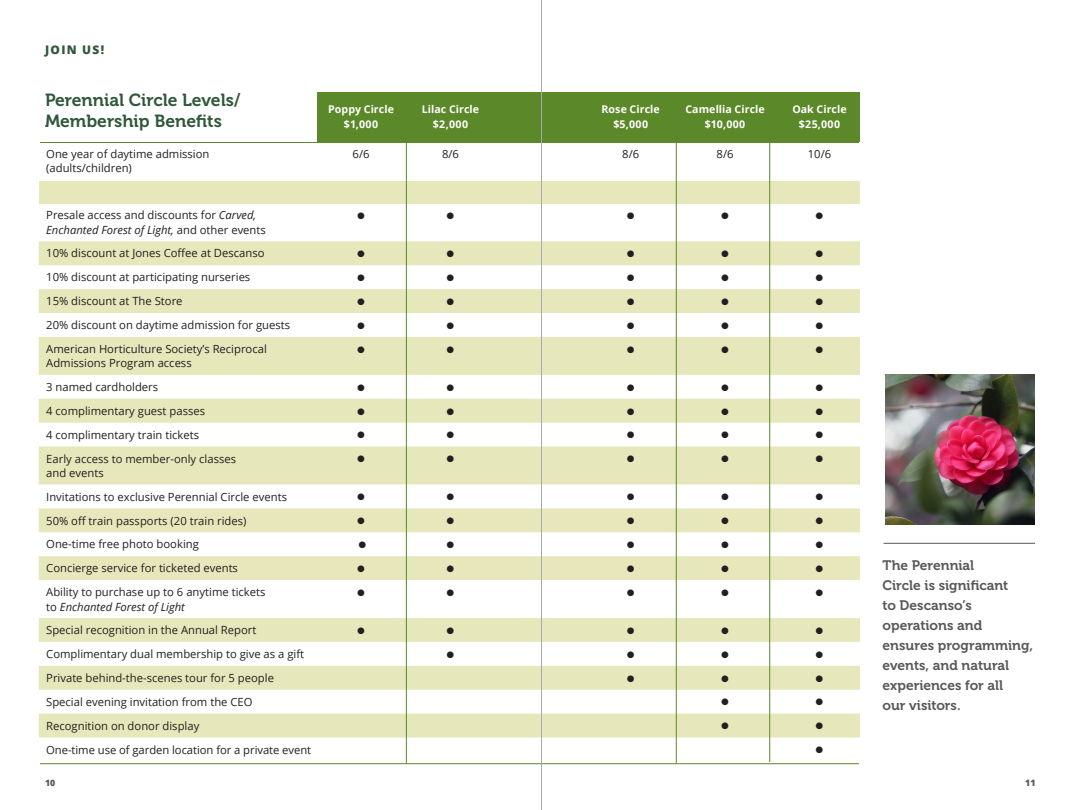
<style>
.page{position:relative;width:1080px;height:810px;background:#fff}
.page>*{position:absolute;margin:0;border:0;box-sizing:border-box;transform-origin:0 0}
.t1{font:17.5px/21.2px "Museo 700";color:#2f5739}
.t2{font:13.75px/20px "Museo 700";color:#57585a}
.t3{font:800 11.88px "Open Sans";letter-spacing:.115em;color:#2f5739}
.t4{font:11.25px/14.4px "Open Sans";color:#231f20}
.t5{font:700 11.25px "Proxima Nova";color:#231f20}
.t6{font:700 10.62px/15px "Open Sans";letter-spacing:.01em;color:#fff;text-align:center}
.t7{font:800 8.75px "Open Sans";color:#57585a}
.s1{font-style:italic}
</style>
<div class="page">
<div style="left:317px;top:92px;width:542px;height:50px;background:#5b8828"></div>
<svg style="left:39px;top:241px;width:821px;height:497px;fill:#e6e8bb"></svg>
<div style="left:39px;top:182px;width:827px;height:22px;background:#e6e8bb"></div>
<hr style="left:40px;top:142px;width:819px;height:1px;background:#5b8828">
<hr style="left:40px;top:764px;width:819px;height:1px;background:#5b8828">
<hr style="left:884px;top:543px;width:151px;height:1px;background:#57585a">
<hr style="left:541px;top:0;width:1px;height:810px;background:#a8a9ad">
<hr style="left:406px;top:142px;width:1px;height:621px;background:#5b8828">
<hr style="left:676px;top:142px;width:1px;height:621px;background:#5b8828">
<hr style="left:770px;top:142px;width:1px;height:620px;background:#5b8828">
<div style="left:860px;top:84px;width:6px;height:679px;background:#fff"></div>
<img style="left:885px;top:375px;width:150px;height:150px">
<p class="t3" style="left:45px;top:41px;width:61px">JOIN US!</p>
<p class="t1" style="left:45px;top:89px;width:197px">Perennial Circle Levels/<br>Membership Benefits</p>
<p class="t6" style="left:328px;top:101px;width:67px">Poppy Circle $1,000</p>
<p class="t6" style="left:422px;top:101px;width:59px">Lilac Circle $2,000</p>
<p class="t6" style="left:602px;top:101px;width:60px">Rose Circle $5,000</p>
<p class="t6" style="left:685px;top:101px;width:81px">Camellia Circle $10,000</p>
<p class="t6" style="left:792px;top:101px;width:56px">Oak Circle $25,000</p>
<p class="t4" style="left:46px;top:146px;width:165px">One year of daytime admission (adults/children)</p>
<p class="t4" style="left:353px;top:146px;width:18px">6/6</p>
<p class="t4" style="left:442px;top:146px;width:18px">8/6</p>
<p class="t4" style="left:622px;top:146px;width:18px">8/6</p>
<p class="t4" style="left:717px;top:146px;width:18px">8/6</p>
<p class="t4" style="left:808px;top:146px;width:25px">10/6</p>
<p class="t4" style="left:46px;top:208px;width:221px">Presale access and discounts for <span class="s1">Carved,<br>Enchanted Forest of Light,</span> and other events</p>
<p class="t5" style="left:357px;top:207px;width:9px">●</p>
<p class="t5" style="left:447px;top:207px;width:9px">●</p>
<p class="t5" style="left:627px;top:207px;width:9px">●</p>
<p class="t5" style="left:721px;top:207px;width:9px">●</p>
<p class="t5" style="left:816px;top:207px;width:9px">●</p>
<p class="t4" style="left:46px;top:246px;width:220px">10% discount at Jones Coffee at Descanso</p>
<p class="t5" style="left:357px;top:245px;width:9px">●</p>
<p class="t5" style="left:447px;top:245px;width:9px">●</p>
<p class="t5" style="left:627px;top:245px;width:9px">●</p>
<p class="t5" style="left:721px;top:245px;width:9px">●</p>
<p class="t5" style="left:816px;top:245px;width:9px">●</p>
<p class="t4" style="left:46px;top:270px;width:206px">10% discount at participating nurseries</p>
<p class="t5" style="left:357px;top:269px;width:9px">●</p>
<p class="t5" style="left:447px;top:269px;width:9px">●</p>
<p class="t5" style="left:627px;top:269px;width:9px">●</p>
<p class="t5" style="left:721px;top:269px;width:9px">●</p>
<p class="t5" style="left:816px;top:269px;width:9px">●</p>
<p class="t4" style="left:46px;top:294px;width:138px">15% discount at The Store</p>
<p class="t5" style="left:357px;top:293px;width:9px">●</p>
<p class="t5" style="left:447px;top:293px;width:9px">●</p>
<p class="t5" style="left:627px;top:293px;width:9px">●</p>
<p class="t5" style="left:721px;top:293px;width:9px">●</p>
<p class="t5" style="left:816px;top:293px;width:9px">●</p>
<p class="t4" style="left:46px;top:318px;width:245px">20% discount on daytime admission for guests</p>
<p class="t5" style="left:357px;top:317px;width:9px">●</p>
<p class="t5" style="left:447px;top:317px;width:9px">●</p>
<p class="t5" style="left:627px;top:317px;width:9px">●</p>
<p class="t5" style="left:721px;top:317px;width:9px">●</p>
<p class="t5" style="left:816px;top:317px;width:9px">●</p>
<p class="t4" style="left:46px;top:341px;width:222px">American Horticulture Society’s Reciprocal<br>Admissions Program access</p>
<p class="t5" style="left:357px;top:341px;width:9px">●</p>
<p class="t5" style="left:447px;top:341px;width:9px">●</p>
<p class="t5" style="left:627px;top:341px;width:9px">●</p>
<p class="t5" style="left:721px;top:341px;width:9px">●</p>
<p class="t5" style="left:816px;top:341px;width:9px">●</p>
<p class="t4" style="left:46px;top:379px;width:113px">3 named cardholders</p>
<p class="t5" style="left:357px;top:379px;width:9px">●</p>
<p class="t5" style="left:447px;top:379px;width:9px">●</p>
<p class="t5" style="left:627px;top:379px;width:9px">●</p>
<p class="t5" style="left:721px;top:379px;width:9px">●</p>
<p class="t5" style="left:816px;top:379px;width:9px">●</p>
<p class="t4" style="left:46px;top:403px;width:160px">4 complimentary guest passes</p>
<p class="t5" style="left:357px;top:402px;width:9px">●</p>
<p class="t5" style="left:447px;top:402px;width:9px">●</p>
<p class="t5" style="left:627px;top:402px;width:9px">●</p>
<p class="t5" style="left:721px;top:402px;width:9px">●</p>
<p class="t5" style="left:816px;top:402px;width:9px">●</p>
<p class="t4" style="left:46px;top:427px;width:154px">4 complimentary train tickets</p>
<p class="t5" style="left:357px;top:426px;width:9px">●</p>
<p class="t5" style="left:447px;top:426px;width:9px">●</p>
<p class="t5" style="left:627px;top:426px;width:9px">●</p>
<p class="t5" style="left:721px;top:426px;width:9px">●</p>
<p class="t5" style="left:816px;top:426px;width:9px">●</p>
<p class="t4" style="left:46px;top:451px;width:191px">Early access to member-only classes and events</p>
<p class="t5" style="left:357px;top:450px;width:9px">●</p>
<p class="t5" style="left:447px;top:450px;width:9px">●</p>
<p class="t5" style="left:627px;top:450px;width:9px">●</p>
<p class="t5" style="left:721px;top:450px;width:9px">●</p>
<p class="t5" style="left:816px;top:450px;width:9px">●</p>
<p class="t4" style="left:46px;top:489px;width:242px">Invitations to exclusive Perennial Circle events</p>
<p class="t5" style="left:357px;top:488px;width:9px">●</p>
<p class="t5" style="left:447px;top:488px;width:9px">●</p>
<p class="t5" style="left:627px;top:488px;width:9px">●</p>
<p class="t5" style="left:721px;top:488px;width:9px">●</p>
<p class="t5" style="left:816px;top:488px;width:9px">●</p>
<p class="t4" style="left:46px;top:513px;width:202px">50% off train passports (20 train rides)</p>
<p class="t5" style="left:357px;top:512px;width:9px">●</p>
<p class="t5" style="left:447px;top:512px;width:9px">●</p>
<p class="t5" style="left:627px;top:512px;width:9px">●</p>
<p class="t5" style="left:721px;top:512px;width:9px">●</p>
<p class="t5" style="left:816px;top:512px;width:9px">●</p>
<p class="t4" style="left:46px;top:537px;width:154px">One-time free photo booking</p>
<p class="t5" style="left:359px;top:536px;width:9px">●</p>
<p class="t5" style="left:447px;top:536px;width:9px">●</p>
<p class="t5" style="left:627px;top:536px;width:9px">●</p>
<p class="t5" style="left:721px;top:536px;width:9px">●</p>
<p class="t5" style="left:816px;top:536px;width:9px">●</p>
<p class="t4" style="left:46px;top:561px;width:193px">Concierge service for ticketed events</p>
<p class="t5" style="left:357px;top:560px;width:9px">●</p>
<p class="t5" style="left:447px;top:560px;width:9px">●</p>
<p class="t5" style="left:627px;top:560px;width:9px">●</p>
<p class="t5" style="left:721px;top:560px;width:9px">●</p>
<p class="t5" style="left:816px;top:560px;width:9px">●</p>
<p class="t4" style="left:46px;top:585px;width:221px">Ability to purchase up to 6 anytime tickets to <span class="s1">Enchanted Forest of Light</span></p>
<p class="t5" style="left:357px;top:584px;width:9px">●</p>
<p class="t5" style="left:447px;top:584px;width:9px">●</p>
<p class="t5" style="left:627px;top:584px;width:9px">●</p>
<p class="t5" style="left:721px;top:584px;width:9px">●</p>
<p class="t5" style="left:816px;top:584px;width:9px">●</p>
<p class="t4" style="left:46px;top:623px;width:212px">Special recognition in the Annual Report</p>
<p class="t5" style="left:357px;top:622px;width:9px">●</p>
<p class="t5" style="left:447px;top:622px;width:9px">●</p>
<p class="t5" style="left:627px;top:622px;width:9px">●</p>
<p class="t5" style="left:721px;top:622px;width:9px">●</p>
<p class="t5" style="left:816px;top:622px;width:9px">●</p>
<p class="t4" style="left:46px;top:647px;width:259px">Complimentary dual membership to give as a gift</p>
<p class="t5" style="left:447px;top:646px;width:9px">●</p>
<p class="t5" style="left:627px;top:646px;width:9px">●</p>
<p class="t5" style="left:721px;top:646px;width:9px">●</p>
<p class="t5" style="left:816px;top:646px;width:9px">●</p>
<p class="t4" style="left:46px;top:670px;width:229px">Private behind-the-scenes tour for 5 people</p>
<p class="t5" style="left:627px;top:669px;width:9px">●</p>
<p class="t5" style="left:721px;top:669px;width:9px">●</p>
<p class="t5" style="left:816px;top:669px;width:9px">●</p>
<p class="t4" style="left:46px;top:694px;width:208px">Special evening invitation from the CEO</p>
<p class="t5" style="left:721px;top:693px;width:9px">●</p>
<p class="t5" style="left:816px;top:693px;width:9px">●</p>
<p class="t4" style="left:46px;top:718px;width:155px">Recognition on donor display</p>
<p class="t5" style="left:721px;top:717px;width:9px">●</p>
<p class="t5" style="left:816px;top:717px;width:9px">●</p>
<p class="t4" style="left:46px;top:742px;width:266px">One-time use of garden location for a private event</p>
<p class="t5" style="left:816px;top:741px;width:9px">●</p>
<p class="t2" style="left:882px;top:556px;width:152px">The Perennial<br>Circle is significant<br>to Descanso’s operations and ensures programming, events, and natural experiences for all<br>our visitors.</p>
<p class="t7" style="left:45px;top:776px;width:12px">10</p>
<p class="t7" style="left:1025px;top:776px;width:12px">11</p>
</div>
